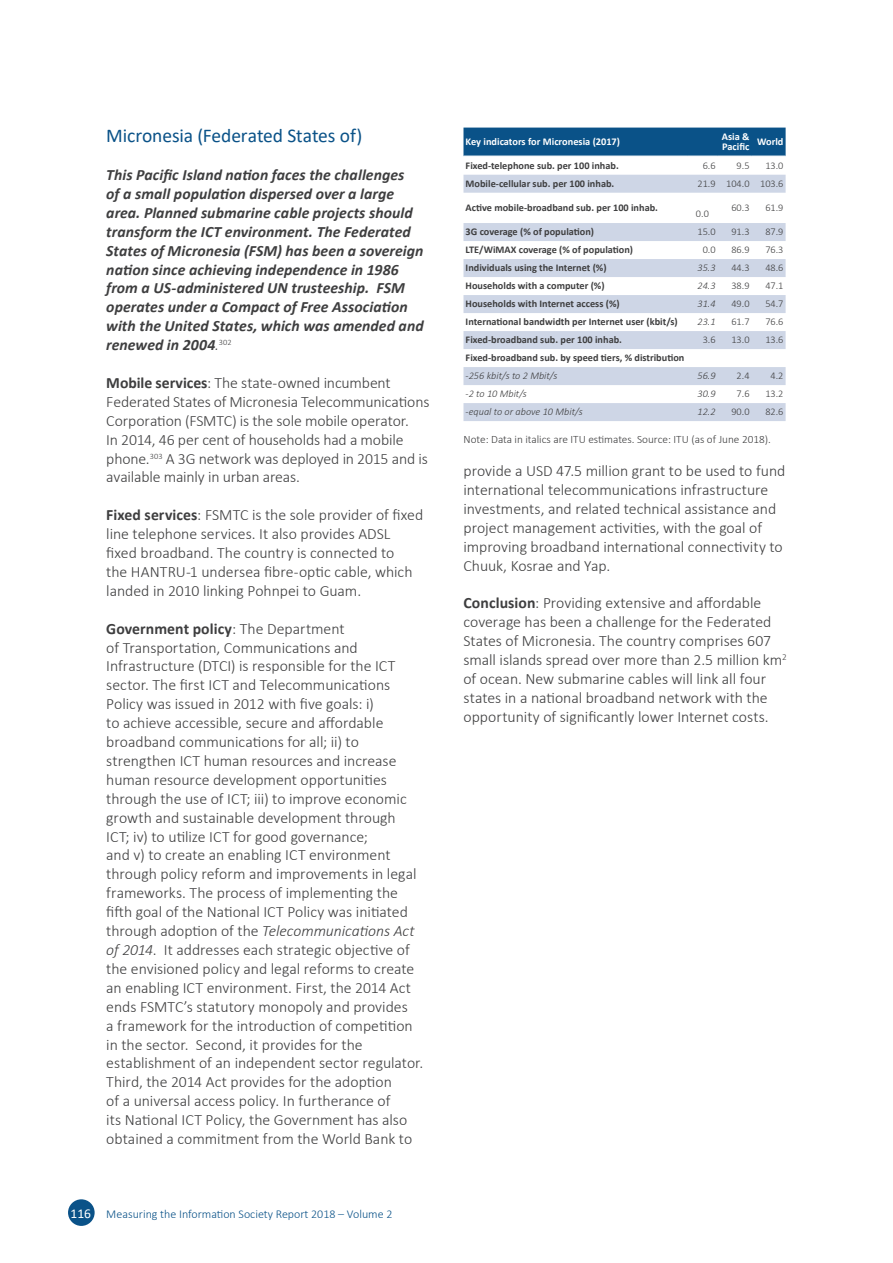
<style>
.page{position:relative;width:893px;height:1263px;background:#fff}
.page>*{position:absolute;margin:0;border:0;box-sizing:border-box;transform-origin:0 0}
.Heading_2_next_page{font:19.5px "Calibri";letter-spacing:-.005em;color:#0a5288}
.t1{font:300 15.75px/18.9px "Calibri";color:#3e3e3f}
.t2{font:italic 700 15.75px/18.9px "Calibri";letter-spacing:.005em;color:#3e3e3f}
.t3{font:300 12px "Calibri";color:#0a5288}
.Source_text{font:300 11.25px "Calibri";color:#3e3e3f}
.Table_head_small_lef{font:700 10.35px "Calibri";color:#fff}
.Table_head_small_rig{font:700 10.35px/10.5px "Calibri";color:#fff}
.Table_text_small_lef{font:700 10.2px "Calibri";color:#3e3e3f}
.Table_text_small_rig{font:300 10.2px "Calibri";color:#3e3e3f}
.Table_text_small_lef-2{font:italic 300 10.2px "Calibri";color:#3e3e3f}
.Table_text_small_rig-2{font:italic 300 10.2px "Calibri";color:#3e3e3f}
.s1{font-weight:300}
.s2{font-weight:700}
.s3{font-style:italic}
.s4{font-weight:400;font-size:13.5px;color:#fff}
</style>
<div class="page">
<div style="left:68px;top:1199px;width:27px;height:27px;background:#0a5288;border-radius:50%"></div>
<div style="left:463px;top:128px;width:323px;height:28px;background:#0a5288"></div>
<svg style="left:463px;top:175px;width:323px;height:246px"></svg>
<h2 class="Heading_2_next_page" style="left:106px;top:122px;width:257px">Micronesia (Federated States of)</h2>
<p class="t2" style="left:106px;top:165px;width:319px">This Pacific Island nation faces the challenges<br>of a small population dispersed over a large area. Planned submarine cable projects should transform the ICT environment. The Federated States of Micronesia (FSM) has been a sovereign nation since achieving independence in 1986 from a US-administered UN trusteeship. FSM operates under a Compact of Free Association with the United States, which was amended and renewed in 2004<span class="s1">.</span><sup>302</sup></p>
<p class="t1" style="left:106px;top:373px;width:325px"><span class="s2">Mobile services</span>: The state-owned incumbent Federated States of Micronesia Telecommunications Corporation (FSMTC) is the sole mobile operator.<br>In 2014, 46 per cent of households had a mobile phone.<sup>303</sup> A 3G network was deployed in 2015 and is available mainly in urban areas.</p>
<p class="t1" style="left:106px;top:505px;width:318px"><span class="s2">Fixed services</span>: FSMTC is the sole provider of fixed line telephone services. It also provides ADSL fixed broadband. The country is connected to<br>the HANTRU-1 undersea fibre-optic cable, which landed in 2010 linking Pohnpei to Guam.</p>
<p class="t1" style="left:106px;top:619px;width:319px"><span class="s2">Government policy</span>: The Department<br>of Transportation, Communications and Infrastructure (DTCI) is responsible for the ICT sector. The first ICT and Telecommunications Policy was issued in 2012 with five goals: i)<br>to achieve accessible, secure and affordable broadband communications for all; ii) to strengthen ICT human resources and increase human resource development opportunities through the use of ICT; iii) to improve economic growth and sustainable development through<br>ICT; iv) to utilize ICT for good governance;<br>and v) to create an enabling ICT environment through policy reform and improvements in legal frameworks. The process of implementing the fifth goal of the National ICT Policy was initiated through adoption of the <span class="s3">Telecommunications Act of 2014</span>. It addresses each strategic objective of the envisioned policy and legal reforms to create an enabling ICT environment. First, the 2014 Act ends FSMTC’s statutory monopoly and provides<br>a framework for the introduction of competition in the sector. Second, it provides for the establishment of an independent sector regulator.<br>Third, the 2014 Act provides for the adoption<br>of a universal access policy. In furtherance of<br>its National ICT Policy, the Government has also obtained a commitment from the World Bank to</p>
<p class="t3" style="left:71px;top:1206px;width:323px"><span class="s4">116</span> Measuring the Information Society Report 2018 – Volume 2</p>
<p class="Table_head_small_lef" style="left:466px;top:134px;width:156px">Key indicators for Micronesia (2017)</p>
<p class="Table_head_small_rig" style="left:722px;top:131px;width:29px">Asia &amp;<br>Pacific</p>
<p class="Table_head_small_rig" style="left:757px;top:136px;width:28px">World</p>
<p class="Table_text_small_lef" style="left:466px;top:158px;width:155px">Fixed-telephone sub. per 100 inhab.</p>
<p class="Table_text_small_rig" style="left:703px;top:159px;width:14px">6.6</p>
<p class="Table_text_small_rig" style="left:737px;top:159px;width:14px">9.5</p>
<p class="Table_text_small_rig" style="left:765px;top:159px;width:20px">13.0</p>
<p class="Table_text_small_lef" style="left:466px;top:176px;width:150px">Mobile-cellular sub. per 100 inhab.</p>
<p class="Table_text_small_rig" style="left:697px;top:177px;width:20px">21.9</p>
<p class="Table_text_small_rig" style="left:726px;top:177px;width:25px">104.0</p>
<p class="Table_text_small_rig" style="left:760px;top:177px;width:25px">103.6</p>
<p class="Table_text_small_lef" style="left:466px;top:200px;width:194px">Active mobile-broadband sub. per 100 inhab.</p>
<p class="Table_text_small_rig" style="left:696px;top:207px;width:14px">0.0</p>
<p class="Table_text_small_rig" style="left:731px;top:201px;width:20px">60.3</p>
<p class="Table_text_small_rig" style="left:765px;top:201px;width:20px">61.9</p>
<p class="Table_text_small_lef" style="left:466px;top:224px;width:130px">3G coverage (% of population)</p>
<p class="Table_text_small_rig" style="left:697px;top:225px;width:20px">15.0</p>
<p class="Table_text_small_rig" style="left:731px;top:225px;width:20px">91.3</p>
<p class="Table_text_small_rig" style="left:765px;top:225px;width:20px">87.9</p>
<p class="Table_text_small_lef" style="left:466px;top:242px;width:169px">LTE/WiMAX coverage (% of population)</p>
<p class="Table_text_small_rig" style="left:703px;top:243px;width:14px">0.0</p>
<p class="Table_text_small_rig" style="left:731px;top:243px;width:20px">86.9</p>
<p class="Table_text_small_rig" style="left:765px;top:243px;width:20px">76.3</p>
<p class="Table_text_small_lef" style="left:466px;top:260px;width:142px">Individuals using the Internet (%)</p>
<p class="Table_text_small_rig-2" style="left:697px;top:261px;width:20px">35.3</p>
<p class="Table_text_small_rig" style="left:731px;top:261px;width:20px">44.3</p>
<p class="Table_text_small_rig" style="left:765px;top:261px;width:20px">48.6</p>
<p class="Table_text_small_lef" style="left:466px;top:278px;width:140px">Households with a computer (%)</p>
<p class="Table_text_small_rig-2" style="left:697px;top:279px;width:20px">24.3</p>
<p class="Table_text_small_rig" style="left:731px;top:279px;width:20px">38.9</p>
<p class="Table_text_small_rig" style="left:765px;top:279px;width:20px">47. 1</p>
<p class="Table_text_small_lef" style="left:466px;top:296px;width:156px">Households with Internet access (%)</p>
<p class="Table_text_small_rig-2" style="left:697px;top:297px;width:20px">31.4</p>
<p class="Table_text_small_rig" style="left:731px;top:297px;width:20px">49.0</p>
<p class="Table_text_small_rig" style="left:765px;top:297px;width:20px">54.7</p>
<p class="Table_text_small_lef" style="left:466px;top:314px;width:214px">International bandwidth per Internet user (kbit/s)</p>
<p class="Table_text_small_rig-2" style="left:697px;top:315px;width:20px">23.1</p>
<p class="Table_text_small_rig" style="left:731px;top:315px;width:20px">61.7</p>
<p class="Table_text_small_rig" style="left:765px;top:315px;width:20px">76.6</p>
<p class="Table_text_small_lef" style="left:466px;top:332px;width:158px">Fixed-broadband sub. per 100 inhab.</p>
<p class="Table_text_small_rig" style="left:703px;top:333px;width:14px">3.6</p>
<p class="Table_text_small_rig" style="left:731px;top:333px;width:20px">13.0</p>
<p class="Table_text_small_rig" style="left:765px;top:333px;width:20px">13.6</p>
<p class="Table_text_small_lef" style="left:466px;top:350px;width:220px">Fixed-broadband sub. by speed tiers, % distribution</p>
<p class="Table_text_small_lef-2" style="left:466px;top:369px;width:93px">-256 kbit/s to 2 Mbit/s</p>
<p class="Table_text_small_rig-2" style="left:697px;top:369px;width:20px">56.9</p>
<p class="Table_text_small_rig" style="left:737px;top:369px;width:14px">2.4</p>
<p class="Table_text_small_rig" style="left:770px;top:369px;width:14px">4.2</p>
<p class="Table_text_small_lef-2" style="left:466px;top:387px;width:63px">-2 to 10 Mbit/s</p>
<p class="Table_text_small_rig-2" style="left:697px;top:387px;width:20px">30.9</p>
<p class="Table_text_small_rig" style="left:737px;top:387px;width:14px">7.6</p>
<p class="Table_text_small_rig" style="left:765px;top:387px;width:20px">13.2</p>
<p class="Table_text_small_lef-2" style="left:466px;top:405px;width:119px">-equal to or above 10 Mbit/s</p>
<p class="Table_text_small_rig-2" style="left:697px;top:405px;width:20px">12.2</p>
<p class="Table_text_small_rig" style="left:731px;top:405px;width:20px">90.0</p>
<p class="Table_text_small_rig" style="left:765px;top:405px;width:20px">82.6</p>
<p class="Source_text" style="left:463px;top:432px;width:309px">Note: Data in italics are ITU estimates. Source: ITU (as of June 2018).</p>
<p class="t1" style="left:463px;top:461px;width:323px">provide a USD 47.5 million grant to be used to fund international telecommunications infrastructure investments, and related technical assistance and project management activities, with the goal of improving broadband international connectivity to Chuuk, Kosrae and Yap.</p>
<p class="t1" style="left:463px;top:594px;width:325px"><span class="s2">Conclusion</span>: Providing extensive and affordable coverage has been a challenge for the Federated States of Micronesia. The country comprises 607 small islands spread over more than 2.5 million km<sup>2 </sup>of ocean. New submarine cables will link all four states in a national broadband network with the opportunity of significantly lower Internet costs.</p>
</div>
